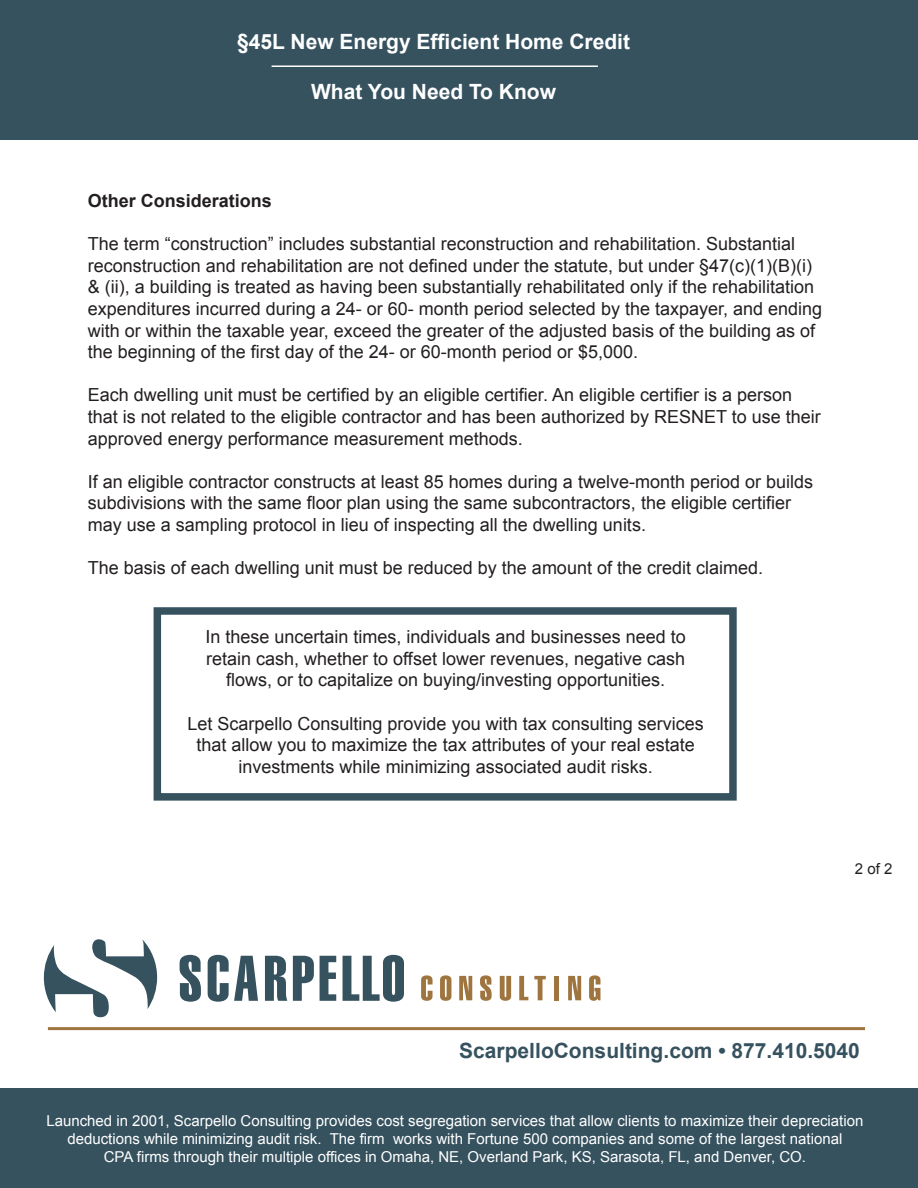
<style>
.page{position:relative;width:918px;height:1188px;background:#fff}
.page>*{position:absolute;margin:0;border:0;box-sizing:border-box;transform-origin:0 0}
.t1{font:700 21px "Arial";color:#fff}
.t2{font:700 21px "Arial";color:#36525f}
.t3{font:18px/21.6px "Arial";color:#231f20}
.t4{font:700 18px "Arial";color:#231f20}
.t5{font:15px/18px "Arial";color:#fff;text-align:center}
.t6{font:15px "Arial";color:#231f20}
</style>
<div class="page">
<div style="left:0;top:0;width:918px;height:139px;background:#36525f"></div>
<hr style="left:272px;top:65px;width:326px;height:2px;background:#fff">
<div style="left:154px;top:607px;width:583px;height:194px;border:8px solid #36525f"></div>
<div style="left:0;top:1088px;width:917px;height:100px;background:#36525f"></div>
<hr style="left:48px;top:1027px;width:817px;height:3px;background:#9e743f">
<svg style="left:180px;top:955px;width:21px;height:47px"></svg>
<svg style="left:208px;top:955px;width:50px;height:47px"></svg>
<svg style="left:265px;top:956px;width:22px;height:45px"></svg>
<svg style="left:293px;top:956px;width:21px;height:45px"></svg>
<svg style="left:320px;top:956px;width:16px;height:45px"></svg>
<svg style="left:343px;top:955px;width:61px;height:47px"></svg>
<svg style="left:421px;top:975px;width:12px;height:26px"></svg>
<svg style="left:440px;top:975px;width:11px;height:26px"></svg>
<svg style="left:459px;top:976px;width:13px;height:24px"></svg>
<svg style="left:480px;top:975px;width:12px;height:26px"></svg>
<svg style="left:500px;top:976px;width:11px;height:25px"></svg>
<svg style="left:519px;top:976px;width:9px;height:24px"></svg>
<svg style="left:534px;top:976px;width:12px;height:24px"></svg>
<div style="left:554px;top:976px;width:5px;height:24px;background:#9e743f"></div>
<svg style="left:568px;top:976px;width:13px;height:24px"></svg>
<svg style="left:589px;top:975px;width:11px;height:26px"></svg>
<svg style="left:44px;top:939px;width:113px;height:78px"></svg>
<p class="t1" style="left:237px;top:30px;width:394px">§45L New Energy Efficient Home Credit</p>
<p class="t1" style="left:311px;top:80px;width:247px">What You Need To Know</p>
<p class="t4" style="left:88px;top:191px;width:186px">Other Considerations</p>
<p class="t3" style="left:88px;top:233px;width:736px">The term “construction” includes substantial reconstruction and rehabilitation. Substantial reconstruction and rehabilitation are not defined under the statute, but under §47(c)(1)(B)(i) &amp; (ii), a building is treated as having been substantially rehabilitated only if the rehabilitation expenditures incurred during a 24- or 60- month period selected by the taxpayer, and ending with or within the taxable year, exceed the greater of the adjusted basis of the building as of the beginning of the first day of the 24- or 60-month period or $5,000.</p>
<p class="t3" style="left:88px;top:384px;width:735px">Each dwelling unit must be certified by an eligible certifier. An eligible certifier is a person that is not related to the eligible contractor and has been authorized by RESNET to use their approved energy performance measurement methods.</p>
<p class="t3" style="left:88px;top:471px;width:727px">If an eligible contractor constructs at least 85 homes during a twelve-month period or builds subdivisions with the same floor plan using the same subcontractors, the eligible certifier may use a sampling protocol in lieu of inspecting all the dwelling units.</p>
<p class="t3" style="left:88px;top:557px;width:677px">The basis of each dwelling unit must be reduced by the amount of the credit claimed.</p>
<p class="t3" style="left:206px;top:626px;width:482px;text-align:center">In these uncertain times, individuals and businesses need to retain cash, whether to offset lower revenues, negative cash flows, or to capitalize on buying/investing opportunities.</p>
<p class="t3" style="left:188px;top:713px;width:518px;text-align:center">Let Scarpello Consulting provide you with tax consulting services that allow you to maximize the tax attributes of your real estate investments while minimizing associated audit risks.</p>
<p class="t6" style="left:855px;top:860px;width:39px">2 of 2</p>
<p class="t2" style="left:459px;top:1039px;width:402px">ScarpelloConsulting.com • 877.410.5040</p>
<p class="t5" style="left:46px;top:1112px;width:819px">Launched in 2001, Scarpello Consulting provides cost segregation services that allow clients to maximize their depreciation deductions while minimizing audit risk. The firm works with Fortune 500 companies and some of the largest national<br>CPA firms through their multiple offices in Omaha, NE, Overland Park, KS, Sarasota, FL, and Denver, CO.</p>
</div>
